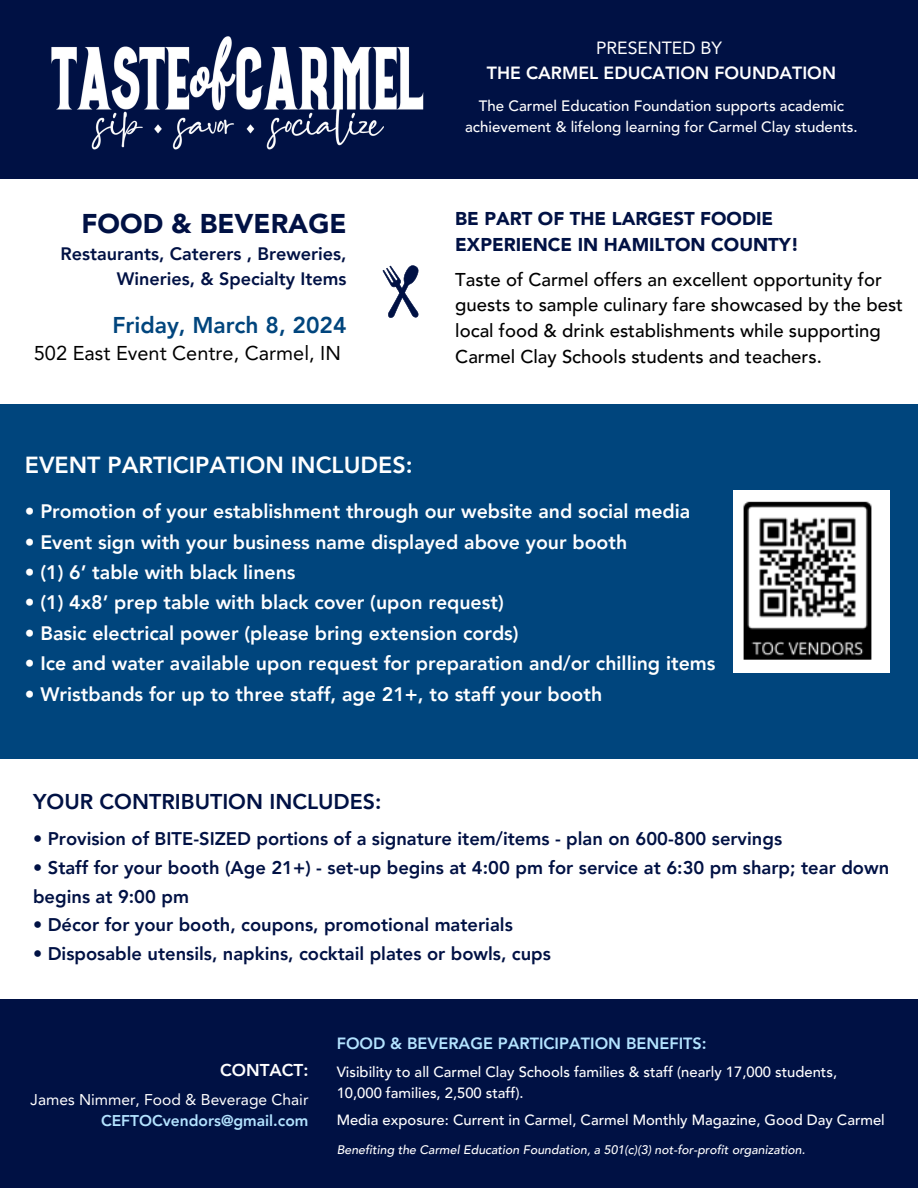
<style>
.page{position:relative;width:918px;height:1188px;background:#fff}
.page>*{position:absolute;margin:0;border:0;box-sizing:border-box;transform-origin:0 0}
.t1{font:900 27.15px "Avenir LT Pro";color:#014}
.t2{font:800 23.25px "Avenir LT Pro";color:#fff}
.t3{font:800 22.8px "Avenir LT Pro";color:#00457d}
.t4{font:800 21.45px "Avenir LT Pro";color:#014}
.t5{font:19.95px "Avenir LT Pro";color:#000}
.t6{font:800 19.5px "Avenir LT Pro";color:#fff}
.t7{font:500 18.6px/25.8px "Avenir LT Pro";color:#000}
.t8{font:900 18.6px "Avenir LT Pro";color:#014}
.t9{font:800 18.3px/28.7px "Avenir LT Pro";color:#014}
.t10{font:800 18px/24.8px "Avenir LT Pro";color:#014;text-align:right}
.t11{font:800 17.7px "Avenir LT Pro";color:#fff}
.t12{font:17.7px "Avenir LT Pro";color:#fff}
.t13{font:800 17.1px "Avenir LT Pro";color:#fff}
.t14{font:800 16.2px "Avenir LT Pro";color:#b3e3ff}
.t15{font:15.6px "Avenir LT Pro";color:#fff}
.t16{font:800 15.6px "Avenir LT Pro";color:#b3e3ff}
.t17{font:500 15px/20.9px "Avenir LT Pro";color:#fff;text-align:center}
.t18{font:500 14.85px "Avenir LT Pro";color:#fff}
.t19{font:italic 500 12.45px "Avenir LT Pro";color:#fff}
</style>
<div class="page">
<div style="left:0;top:0;width:918px;height:178px;background:#014"></div>
<div style="left:0;top:999px;width:918px;height:189px;background:#014"></div>
<svg style="left:383px;top:265px;width:36px;height:53px"></svg>
<img style="left:51px;top:36px;width:373px;height:114px">
<div style="left:0;top:404px;width:918px;height:355px;background:#00457d"></div>
<img style="left:733px;top:490px;width:157px;height:182px">
<p class="t1" style="left:82px;top:212px;width:266px">FOOD &amp; BEVERAGE</p>
<p class="t10" style="left:61px;top:243px;width:287px">Restaurants, Caterers , Breweries,<br>Wineries, &amp; Specialty Items</p>
<p class="t3" style="left:113px;top:316px;width:236px">Friday, March 8, 2024</p>
<p class="t5" style="left:34px;top:345px;width:309px">502 East Event Centre, Carmel, IN</p>
<p class="t2" style="left:25px;top:455px;width:389px">EVENT PARTICIPATION INCLUDES:</p>
<p class="t12" style="left:596px;top:41px;width:127px">PRESENTED BY</p>
<p class="t11" style="left:487px;top:65px;width:351px">THE CARMEL EDUCATION FOUNDATION</p>
<p class="t17" style="left:465px;top:97px;width:394px">The Carmel Education Foundation supports academic achievement &amp; lifelong learning for Carmel Clay students.</p>
<p class="t8" style="left:455px;top:211px;width:319px">BE PART OF THE LARGEST FOODIE</p>
<p class="t8" style="left:455px;top:237px;width:345px">EXPERIENCE IN HAMILTON COUNTY!</p>
<p class="t7" style="left:455px;top:268px;width:449px">Taste of Carmel offers an excellent opportunity for guests to sample culinary fare showcased by the best local food &amp; drink establishments while supporting Carmel Clay Schools students and teachers.</p>
<p class="t6" style="left:25px;top:504px;width:667px">• Promotion of your establishment through our website and social media</p>
<p class="t6" style="left:25px;top:534px;width:604px">• Event sign with your business name displayed above your booth</p>
<p class="t6" style="left:25px;top:564px;width:272px">• (1) 6’ table with black linens</p>
<p class="t6" style="left:25px;top:595px;width:480px">• (1) 4x8’ prep table with black cover (upon request)</p>
<p class="t6" style="left:25px;top:625px;width:495px">• Basic electrical power (please bring extension cords)</p>
<p class="t6" style="left:25px;top:655px;width:692px">• Ice and water available upon request for preparation and/or chilling items</p>
<p class="t6" style="left:25px;top:686px;width:579px">• Wristbands for up to three staff, age 21+, to staff your booth</p>
<p class="t4" style="left:33px;top:792px;width:350px">YOUR CONTRIBUTION INCLUDES:</p>
<p class="t9" style="left:33px;top:826px;width:751px">• Provision of BITE-SIZED portions of a signature item/items - plan on 600-800 servings</p>
<p class="t9" style="left:33px;top:855px;width:858px">• Staff for your booth (Age 21+) - set-up begins at 4:00 pm for service at 6:30 pm sharp; tear down begins at 9:00 pm</p>
<p class="t9" style="left:33px;top:912px;width:481px">• Décor for your booth, coupons, promotional materials</p>
<p class="t9" style="left:33px;top:941px;width:519px">• Disposable utensils, napkins, cocktail plates or bowls, cups</p>
<p class="t13" style="left:220px;top:1063px;width:90px">CONTACT:</p>
<p class="t15" style="left:31px;top:1093px;width:279px">James Nimmer, Food &amp; Beverage Chair</p>
<p class="t16" style="left:101px;top:1114px;width:209px">CEFTOCvendors@gmail.com</p>
<p class="t14" style="left:337px;top:1037px;width:372px">FOOD &amp; BEVERAGE PARTICIPATION BENEFITS:</p>
<p class="t18" style="left:337px;top:1066px;width:502px">Visibility to all Carmel Clay Schools families &amp; staff (nearly 17,000 students,</p>
<p class="t18" style="left:337px;top:1086px;width:189px">10,000 families, 2,500 staff).</p>
<p class="t18" style="left:337px;top:1113px;width:550px">Media exposure: Current in Carmel, Carmel Monthly Magazine, Good Day Carmel</p>
<p class="t19" style="left:337px;top:1145px;width:470px">Benefiting the Carmel Education Foundation, a 501(c)(3) not-for-profit organization.</p>
</div>
